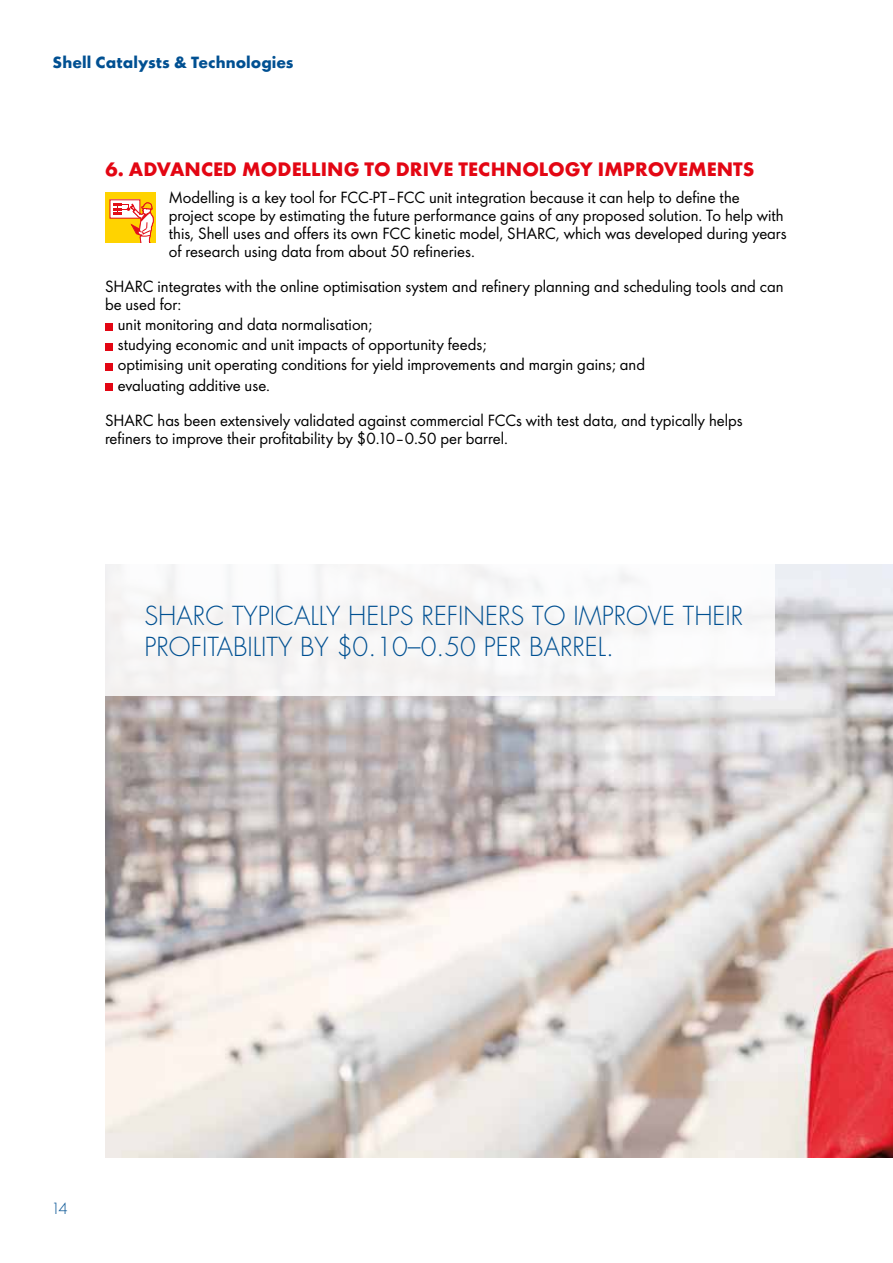
<style>
.page{position:relative;width:893px;height:1263px;background:#fff}
.page>*{position:absolute;margin:0;border:0;box-sizing:border-box;transform-origin:0 0}
.t1{font:300 25.5px/30.6px "Futura Std";color:#005092}
.t2{font:700 18px "Shell";color:#e30613}
.t3{font:15px/18px "Shell";color:#000}
.t4{font:700 15px "Shell";color:#005092}
.t5{font:300 15px "Shell";color:#005092}
</style>
<div class="page">
<img style="left:105px;top:565px;width:788px;height:593px">
<div style="left:92px;top:551px;width:683px;height:145px;background:#f7f7f7"></div>
<div style="left:105px;top:323px;width:7px;height:7px;background:#e30613"></div>
<div style="left:105px;top:343px;width:7px;height:7px;background:#e30613"></div>
<div style="left:105px;top:363px;width:7px;height:7px;background:#e30613"></div>
<div style="left:105px;top:383px;width:7px;height:7px;background:#e30613"></div>
<div style="left:105px;top:192px;width:51px;height:50px;background:#ffd300"></div>
<svg style="left:109px;top:199px;width:32px;height:20px"></svg>
<div style="left:110px;top:200px;width:30px;height:18px;background:#fff"></div>
<svg style="left:113px;top:201px;width:41px;height:41px"></svg>
<p class="t4" style="left:53px;top:50px;width:243px">Shell Catalysts &amp; Technologies</p>
<p class="t2" style="left:105px;top:155px;width:651px">6. ADVANCED MODELLING TO DRIVE TECHNOLOGY IMPROVEMENTS</p>
<p class="t3" style="left:169px;top:187px;width:619px">Modelling is a key tool for FCC-PT–FCC unit integration because it can help to define the project scope by estimating the future performance gains of any proposed solution. To help with this, Shell uses and offers its own FCC kinetic model, SHARC, which was developed during years of research using data from about 50 refineries.</p>
<p class="t3" style="left:105px;top:276px;width:680px">SHARC integrates with the online optimisation system and refinery planning and scheduling tools and can be used for:</p>
<p class="t3" style="left:118px;top:313px;width:529px;line-height:20.1px">unit monitoring and data normalisation;<br>studying economic and unit impacts of opportunity feeds;<br>optimising unit operating conditions for yield improvements and margin gains; and evaluating additive use.</p>
<p class="t3" style="left:105px;top:410px;width:639px">SHARC has been extensively validated against commercial FCCs with test data, and typically helps refiners to improve their profitability by $0.10–0.50 per barrel.</p>
<h1 class="t1" style="left:144px;top:601px;width:600px">SHARC TYPICALLY HELPS REFINERS TO IMPROVE THEIR<br>PROFITABILITY BY $0.10–0.50 PER BARREL.</h1>
<p class="t5" style="left:53px;top:1197px;width:16px">14</p>
</div>
